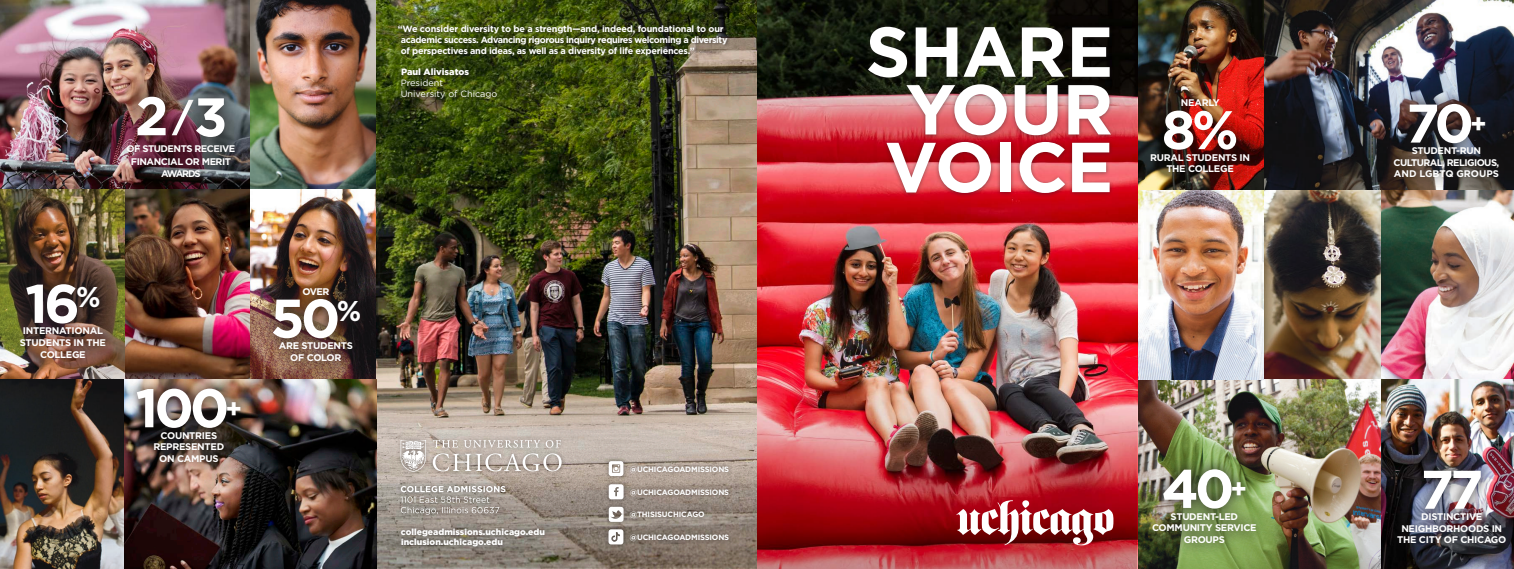
<style>
.page{position:relative;width:1514px;height:569px;background:#fff}
.page>*{position:absolute;margin:0;border:0;box-sizing:border-box;transform-origin:0 0}
.t1{font:700 70.44px "Gotham";letter-spacing:-.02em;color:#fff}
.t2{font:700 54.25px "Gotham";letter-spacing:-.075em;color:#fff}
.t3{font:700 9.62px/11.5px "Gotham";letter-spacing:-.03em;color:#fff;text-align:center}
.t4{font:700 9.62px/13.1px "Gotham";letter-spacing:-.05em;color:#fff;text-align:center}
.t5{font:700 9.1px/10.9px "Gotham";letter-spacing:-.03em;color:#fff}
.t6{font:9.1px "Gotham";color:#fff}
.t7{font:900 9.1px "Gotham";color:#fff}
.t8{font:900 8.75px/10.5px "Gotham";color:#fff}
.t9{font:700 7.7px "Gotham";letter-spacing:-.02em;color:#fff}
</style>
<div class="page">
<img style="left:0;top:0;width:251px;height:190px">
<img style="left:125px;top:190px;width:126px;height:185px">
<img style="left:0;top:190px;width:125px;height:189px">
<img style="left:0;top:379px;width:125px;height:190px">
<img style="left:251px;top:0;width:126px;height:190px">
<img style="left:251px;top:190px;width:126px;height:189px">
<img style="left:1263px;top:190px;width:118px;height:189px">
<img style="left:1381px;top:190px;width:133px;height:189px">
<img style="left:1137px;top:379px;width:244px;height:189px">
<img style="left:1263px;top:0;width:251px;height:190px">
<img style="left:1381px;top:379px;width:133px;height:190px">
<img style="left:1137px;top:190px;width:126px;height:189px">
<img style="left:1137px;top:0;width:126px;height:190px">
<img style="left:377px;top:291px;width:380px;height:277px">
<img style="left:377px;top:0;width:380px;height:291px">
<img style="left:757px;top:0;width:380px;height:276px">
<img style="left:757px;top:276px;width:380px;height:293px">
<img style="left:125px;top:379px;width:252px;height:190px">
<div style="left:397px;top:25px;width:333px;height:78px;background:#231f20;opacity:.5"></div>
<div style="left:396px;top:523px;width:153px;height:27px;background:#231f20;opacity:.5"></div>
<div style="left:396px;top:502px;width:107px;height:17px;background:#231f20;opacity:.5"></div>
<div style="left:396px;top:491px;width:97px;height:16px;background:#231f20;opacity:.5"></div>
<div style="left:396px;top:481px;width:114px;height:16px;background:#231f20;opacity:.5"></div>
<svg style="left:400px;top:486px;width:105px;height:28px"></svg>
<div style="left:626px;top:461px;width:107px;height:16px;background:#231f20;opacity:.5"></div>
<div style="left:626px;top:484px;width:107px;height:16px;background:#231f20;opacity:.5"></div>
<div style="left:625px;top:507px;width:84px;height:16px;background:#231f20;opacity:.5"></div>
<div style="left:626px;top:529px;width:107px;height:16px;background:#231f20;opacity:.5"></div>
<div style="left:396px;top:435px;width:170px;height:41px;background:#231f20;opacity:.5"></div>
<svg style="left:400px;top:440px;width:161px;height:31px"></svg>
<svg style="left:956px;top:500px;width:157px;height:45px"></svg>
<img style="left:125px;top:375px;width:128px;height:100px">
<img style="left:261px;top:274px;width:112px;height:99px">
<img style="left:8px;top:271px;width:110px;height:100px">
<img style="left:1140px;top:456px;width:128px;height:99px">
<svg style="left:1381px;top:91px;width:130px;height:99px"></svg>
<img style="left:1386px;top:457px;width:128px;height:99px">
<img style="left:115px;top:132px;width:132px;height:57px">
<svg style="left:178px;top:87px;width:6px;height:61px"></svg>
<svg style="left:125px;top:84px;width:53px;height:65px"></svg>
<svg style="left:137px;top:97px;width:29px;height:38px"></svg>
<svg style="left:184px;top:85px;width:53px;height:65px"></svg>
<svg style="left:172px;top:98px;width:52px;height:39px"></svg>
<div style="left:604px;top:479px;width:24px;height:25px;background:#231f20;opacity:.5"></div>
<svg style="left:609px;top:484px;width:14px;height:15px"></svg>
<div style="left:604px;top:502px;width:24px;height:24px;background:#231f20;opacity:.5"></div>
<svg style="left:609px;top:506px;width:14px;height:16px"></svg>
<div style="left:604px;top:524px;width:24px;height:25px;background:#231f20;opacity:.5"></div>
<svg style="left:608px;top:529px;width:15px;height:15px"></svg>
<div style="left:604px;top:456px;width:24px;height:25px;background:#231f20;opacity:.5"></div>
<svg style="left:609px;top:461px;width:14px;height:15px"></svg>
<div style="left:864px;top:22px;width:251px;height:176px;background:#231f20;opacity:.5"></div>
<p class="t4" style="left:127px;top:142px;width:110px">OF STUDENTS RECEIVE<br>FINANCIAL OR MERIT</p>
<p class="t3" style="left:161px;top:167px;width:41px">AWARDS</p>
<p class="t5" style="left:401px;top:23px;width:328px;text-indent:-3px">“We consider diversity to be a strength—and, indeed, foundational to our academic success. Advancing rigorous inquiry requires welcoming a diversity of perspectives and ideas, as well as a diversity of life experiences.”</p>
<p class="t7" style="left:401px;top:66px;width:70px">Paul Alivisatos</p>
<p class="t6" style="left:401px;top:77px;width:44px">President</p>
<p class="t6" style="left:401px;top:88px;width:98px">University of Chicago</p>
<p class="t2" style="left:25px;top:267px;width:77px">16<sup>%</sup></p>
<p class="t3" style="left:20px;top:325px;width:87px">INTERNATIONAL<br>STUDENTS IN THE<br>COLLEGE</p>
<p class="t2" style="left:135px;top:372px;width:108px">100<sup>+</sup></p>
<p class="t3" style="left:153px;top:429px;width:72px">COUNTRIES<br>REPRESENTED</p>
<p class="t3" style="left:159px;top:452px;width:61px">ON CAMPUS</p>
<p class="t3" style="left:302px;top:285px;width:28px">OVER</p>
<p class="t2" style="left:270px;top:282px;width:92px">50<sup>%</sup></p>
<p class="t3" style="left:279px;top:340px;width:76px">ARE STUDENTS<br>OF COLOR</p>
<p class="t8" style="left:401px;top:526px;width:145px">collegeadmissions.uchicago.edu inclusion.uchicago.edu</p>
<p class="t9" style="left:630px;top:463px;width:101px">@UCHICAGOADMISSIONS</p>
<p class="t9" style="left:630px;top:487px;width:101px">@UCHICAGOADMISSIONS</p>
<p class="t9" style="left:630px;top:509px;width:77px">@THISISUCHICAGO</p>
<p class="t9" style="left:630px;top:532px;width:101px">@UCHICAGOADMISSIONS</p>
<p class="t1" style="left:865px;top:5px;width:249px">SHARE</p>
<p class="t1" style="left:905px;top:63px;width:209px">YOUR</p>
<p class="t1" style="left:885px;top:120px;width:230px">VOICE</p>
<p class="t3" style="left:1181px;top:97px;width:40px">NEARLY</p>
<p class="t2" style="left:1161px;top:94px;width:79px">8%</p>
<p class="t3" style="left:1150px;top:151px;width:102px">RURAL STUDENTS IN<br>THE COLLEGE</p>
<p class="t2" style="left:1161px;top:452px;width:87px">40<sup>+</sup></p>
<p class="t3" style="left:1152px;top:510px;width:106px">STUDENT-LED<br>COMMUNITY SERVICE<br>GROUPS</p>
<p class="t2" style="left:1406px;top:87px;width:82px">70<sup>+</sup></p>
<p class="t3" style="left:1393px;top:145px;width:107px">STUDENT-RUN<br>CULTURAL, RELIGIOUS,<br>AND LGBTQ GROUPS</p>
<p class="t2" style="left:1420px;top:453px;width:65px">77</p>
<p class="t3" style="left:1397px;top:511px;width:111px">DISTINCTIVE<br>NEIGHBORHOODS IN<br>THE CITY OF CHICAGO</p>
</div>
